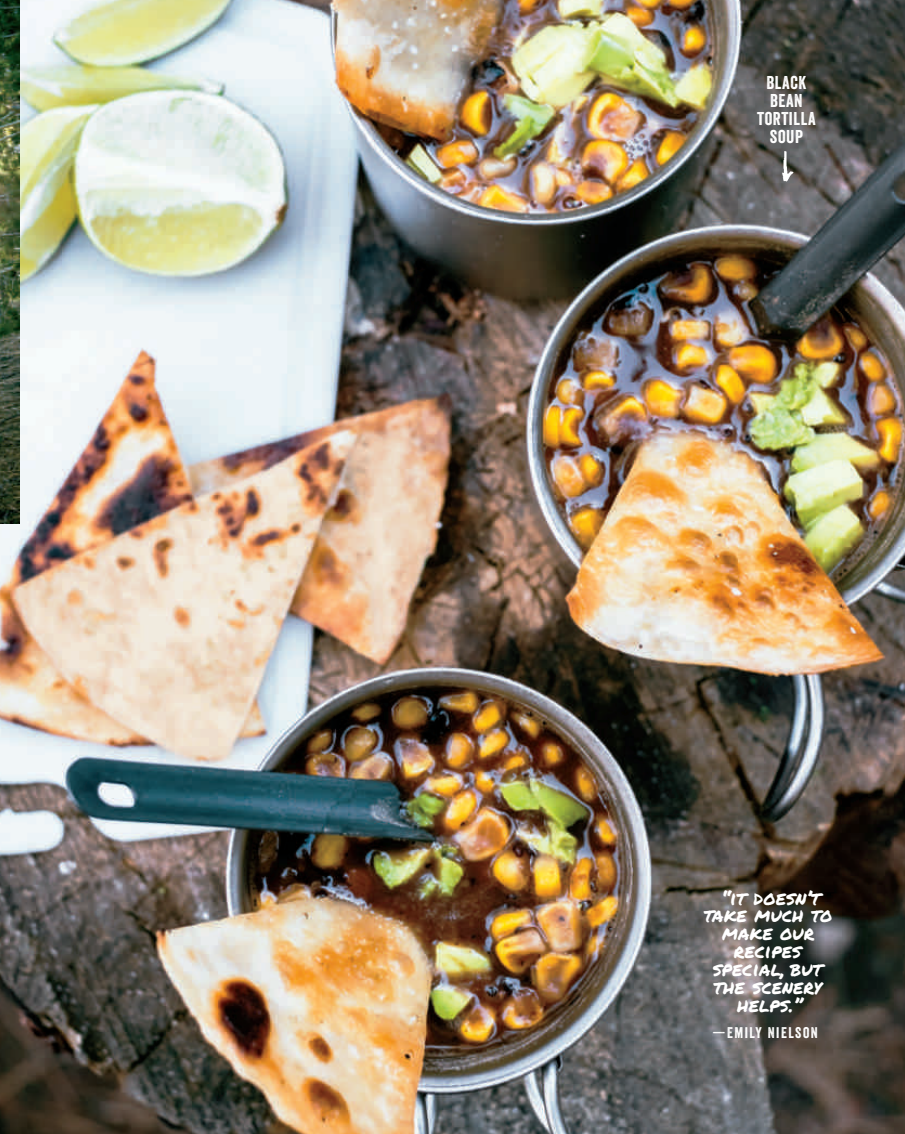
<style>
.page{position:relative;width:905px;height:1134px;background:#fff}
.page>*{position:absolute;margin:0;border:0;box-sizing:border-box;transform-origin:0 0}
.t1{font:19.5px/18px "Permanent Marker";letter-spacing:.01em;color:#fff;text-align:center}
.t2{font:18px/18px "Veneer";letter-spacing:.03em;color:#fff;text-align:center}
.t3{font:15px "Veneer";letter-spacing:.1em;color:#fff}
</style>
<div class="page">
<img style="left:0;top:0;width:904px;height:1134px">
<img style="left:0;top:0;width:19px;height:523px">
<img style="left:0;top:696px;width:1px;height:437px">
<img style="left:770px;top:139px;width:27px;height:43px">
<p class="t2" style="left:757px;top:73px;width:60px">BLACK<br>BEAN<br>TORTILLA<br>SOUP</p>
<p class="t1" style="left:703px;top:888px;width:130px">“IT DOESN’T<br>TAKE MUCH TO<br>MAKE OUR<br>RECIPES<br>SPECIAL, BUT<br>THE SCENERY<br>HELPS.”</p>
<p class="t3" style="left:712px;top:1023px;width:107px">—EMILY NIELSON</p>
</div>
